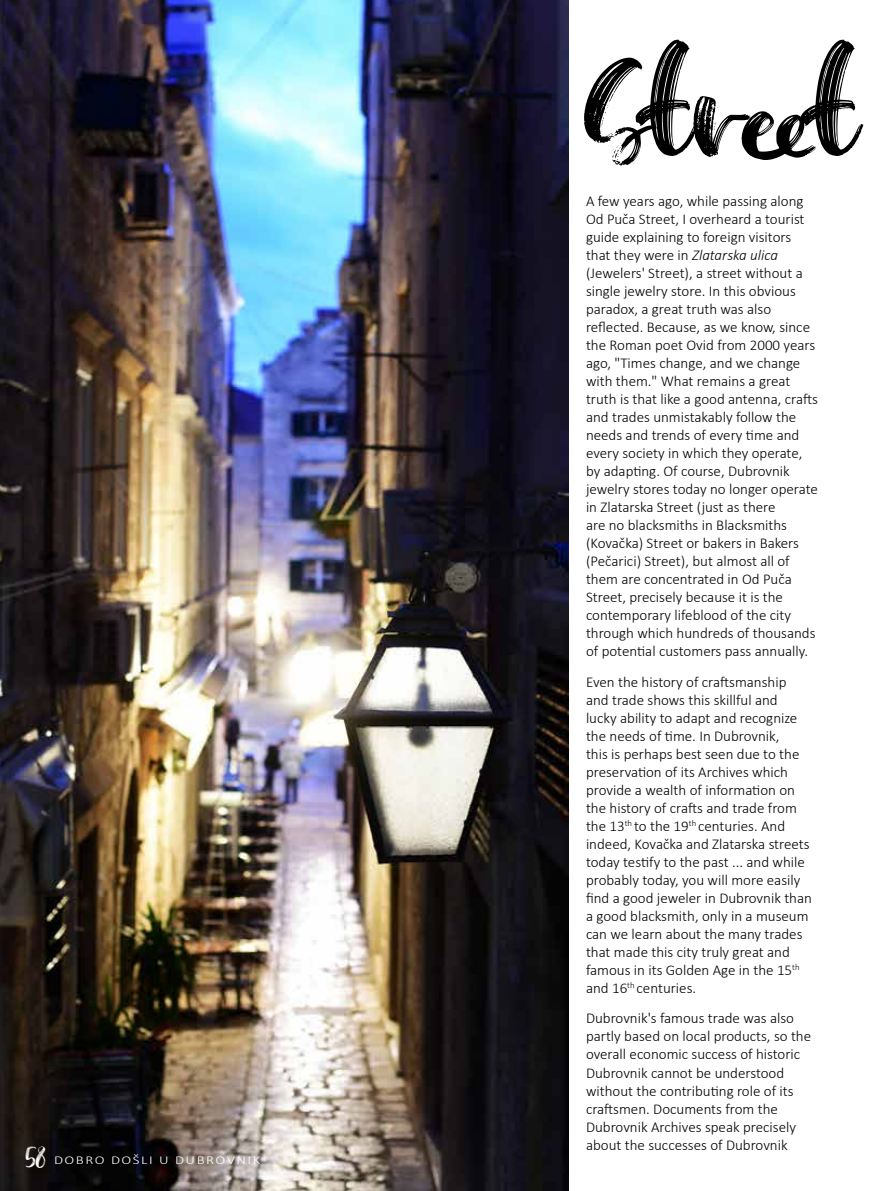
<style>
.page{position:relative;width:872px;height:1191px;background:#fff}
.page>*{position:absolute;margin:0;border:0;box-sizing:border-box;transform-origin:0 0}
.t1{font:148.2px "Mellina Nidda";color:#000}
.t2{font:27px "Mellina Nidda";color:#fff}
.t3{font:300 15px/18px "Calibri";color:#000}
.t4{font:300 12px "Calibri";letter-spacing:.1em;color:#fff;scale:1.25 1}
.s1{font-style:italic}
</style>
<div class="page">
<img style="left:0;top:0;width:569px;height:1191px">
<h2 class="t2" style="left:26px;top:1142px;width:22px">58</h2>
<p class="t4" style="left:54px;top:1152px;width:166px">DOBRO DOŠLI U DUBROVNIK</p>
<h1 class="t1" style="left:584px;top:21px;width:276px">Street</h1>
<p class="t3" style="left:586px;top:191px;width:233px">A few years ago, while passing along Od Puča Street, I overheard a tourist guide explaining to foreign visitors that they were in <span class="s1">Zlatarska ulica </span>(Jewelers' Street), a street without a single jewelry store. In this obvious paradox, a great truth was also reflected. Because, as we know, since the Roman poet Ovid from 2000 years ago, "Times change, and we change with them." What remains a great truth is that like a good antenna, crafts and trades unmistakably follow the needs and trends of every time and every society in which they operate, by adapting. Of course, Dubrovnik jewelry stores today no longer operate in Zlatarska Street (just as there<br>are no blacksmiths in Blacksmiths (Kovačka) Street or bakers in Bakers (Pečarici) Street), but almost all of them are concentrated in Od Puča Street, precisely because it is the contemporary lifeblood of the city through which hundreds of thousands of potential customers pass annually.</p>
<p class="t3" style="left:586px;top:672px;width:227px">Even the history of craftsmanship and trade shows this skillful and lucky ability to adapt and recognize the needs of time. In Dubrovnik,<br>this is perhaps best seen due to the preservation of its Archives which provide a wealth of information on the history of crafts and trade from the 13<sup>th</sup> to the 19<sup>th</sup> centuries. And indeed, Kovačka and Zlatarska streets today testify to the past ... and while probably today, you will more easily find a good jeweler in Dubrovnik than a good blacksmith, only in a museum can we learn about the many trades that made this city truly great and famous in its Golden Age in the 15<sup>th </sup>and 16<sup>th</sup> centuries.</p>
<p class="t3" style="left:586px;top:1009px;width:227px">Dubrovnik's famous trade was also partly based on local products, so the overall economic success of historic Dubrovnik cannot be understood without the contributing role of its craftsmen. Documents from the Dubrovnik Archives speak precisely about the successes of Dubrovnik</p>
</div>
